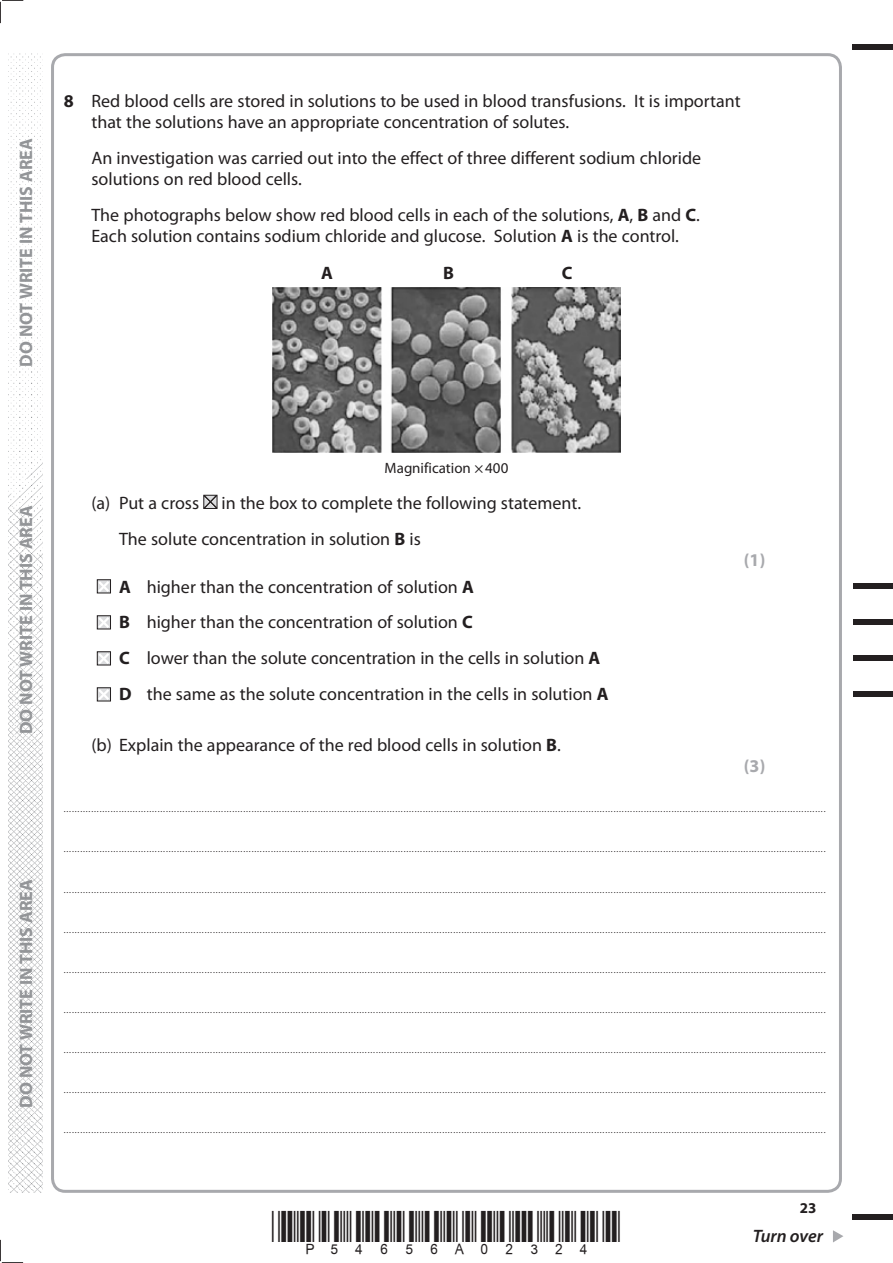
<style>
.page{position:relative;width:893px;height:1263px;background:#fff}
.page>*{position:absolute;margin:0;border:0;box-sizing:border-box;transform-origin:0 0}
.t1{font:18px/36px "Myriad Pro";color:#231f20}
.t2{font:700 18px "Myriad Pro";color:#939598}
.t3{font:italic 600 18px "Myriad Pro";letter-spacing:-.005em;color:#231f20}
.t4{font:700 18px "Myriad Pro";color:#a8a9ad}
.t5{font:700 18px "Myriad Pro";color:#231f20}
.t6{font:15px "Myriad Pro";color:#231f20}
.t7{font:700 15px "Myriad Pro";color:#231f20}
.t8{font:9px "Myriad Pro";color:#231f20}
.s1{font-weight:700}
</style>
<div class="page">
<div style="left:853px;top:45px;width:40px;height:5px;background:#231f20"></div>
<div style="left:853px;top:1214px;width:40px;height:6px;background:#231f20"></div>
<svg style="left:0;top:0;width:23px;height:23px"></svg>
<svg style="left:0;top:1240px;width:23px;height:23px"></svg>
<img style="left:9px;top:53px;width:34px;height:1140px">
<img style="left:272px;top:287px;width:349px;height:165px">
<svg style="left:203px;top:494px;width:15px;height:15px"></svg>
<svg style="left:96px;top:579px;width:15px;height:15px"></svg>
<svg style="left:96px;top:615px;width:15px;height:15px"></svg>
<svg style="left:96px;top:651px;width:15px;height:15px"></svg>
<svg style="left:96px;top:687px;width:15px;height:15px"></svg>
<div style="left:853px;top:583px;width:40px;height:6px;background:#231f20"></div>
<div style="left:853px;top:619px;width:40px;height:6px;background:#231f20"></div>
<div style="left:853px;top:655px;width:40px;height:6px;background:#231f20"></div>
<div style="left:853px;top:691px;width:40px;height:6px;background:#231f20"></div>
<svg style="left:833px;top:1230px;width:10px;height:12px"></svg>
<h1 class="t2" style="left:14px;top:367px;width:230px;rotate:-90deg">DO NOT WRITE IN THIS AREA</h1>
<h1 class="t1" style="left:91px;top:90px;width:651px;line-height:21px;text-indent:-28px"><span class="s1">8</span> Red blood cells are stored in solutions to be used in blood transfusions. It is important that the solutions have an appropriate concentration of solutes.</h1>
<h1 class="t1" style="left:91px;top:147px;width:611px;line-height:21px">An investigation was carried out into the effect of three different sodium chloride solutions on red blood cells.</h1>
<h1 class="t1" style="left:91px;top:204px;width:610px;line-height:21px">The photographs below show red blood cells in each of the solutions, <span class="s1">A</span>, <span class="s1">B</span> and <span class="s1">C</span>.<br>Each solution contains sodium chloride and glucose. Solution <span class="s1">A</span> is the control.</h1>
<h1 class="t5" style="left:321px;top:261px;width:13px">A</h1>
<h1 class="t5" style="left:443px;top:261px;width:12px">B</h1>
<h1 class="t5" style="left:562px;top:261px;width:12px">C</h1>
<h1 class="t2" style="left:14px;top:734px;width:230px;rotate:-90deg">DO NOT WRITE IN THIS AREA</h1>
<h1 class="t2" style="left:14px;top:1108px;width:230px;rotate:-90deg">DO NOT WRITE IN THIS AREA</h1>
<h2 class="t6" style="left:385px;top:459px;width:125px">Magnification ×400</h2>
<h1 class="t1" style="left:119px;top:485px;width:463px;text-indent:-28px">(a) Put a cross in the box to complete the following statement.<br>The solute concentration in solution <span class="s1">B</span> is</h1>
<h1 class="t1" style="left:119px;top:568px;width:491px"><span class="s1">A</span> higher than the concentration of solution <span class="s1">A<br>B</span> higher than the concentration of solution <span class="s1">C<br>C</span> lower than the solute concentration in the cells in solution <span class="s1">A D</span> the same as the solute concentration in the cells in solution <span class="s1">A</span></h1>
<h1 class="t1" style="left:91px;top:727px;width:471px">(b) Explain the appearance of the red blood cells in solution <span class="s1">B</span>.</h1>
<h1 class="t4" style="left:744px;top:548px;width:23px">(1)</h1>
<h1 class="t4" style="left:744px;top:754px;width:23px">(3)</h1>
<p class="t8" style="left:64px;top:804px;width:763px">....................................................................................................................................................................................................................................................................................</p>
<p class="t8" style="left:64px;top:844px;width:763px">....................................................................................................................................................................................................................................................................................</p>
<p class="t8" style="left:64px;top:884px;width:763px">....................................................................................................................................................................................................................................................................................</p>
<p class="t8" style="left:64px;top:924px;width:763px">....................................................................................................................................................................................................................................................................................</p>
<p class="t8" style="left:64px;top:964px;width:763px">....................................................................................................................................................................................................................................................................................</p>
<p class="t8" style="left:64px;top:1004px;width:763px">....................................................................................................................................................................................................................................................................................</p>
<p class="t8" style="left:64px;top:1044px;width:763px">....................................................................................................................................................................................................................................................................................</p>
<p class="t8" style="left:64px;top:1085px;width:763px">....................................................................................................................................................................................................................................................................................</p>
<p class="t8" style="left:64px;top:1125px;width:763px">....................................................................................................................................................................................................................................................................................</p>
<h2 class="t7" style="left:800px;top:1198px;width:18px">23</h2>
<h1 class="t3" style="left:753px;top:1225px;width:72px">Turn over</h1>
</div>
